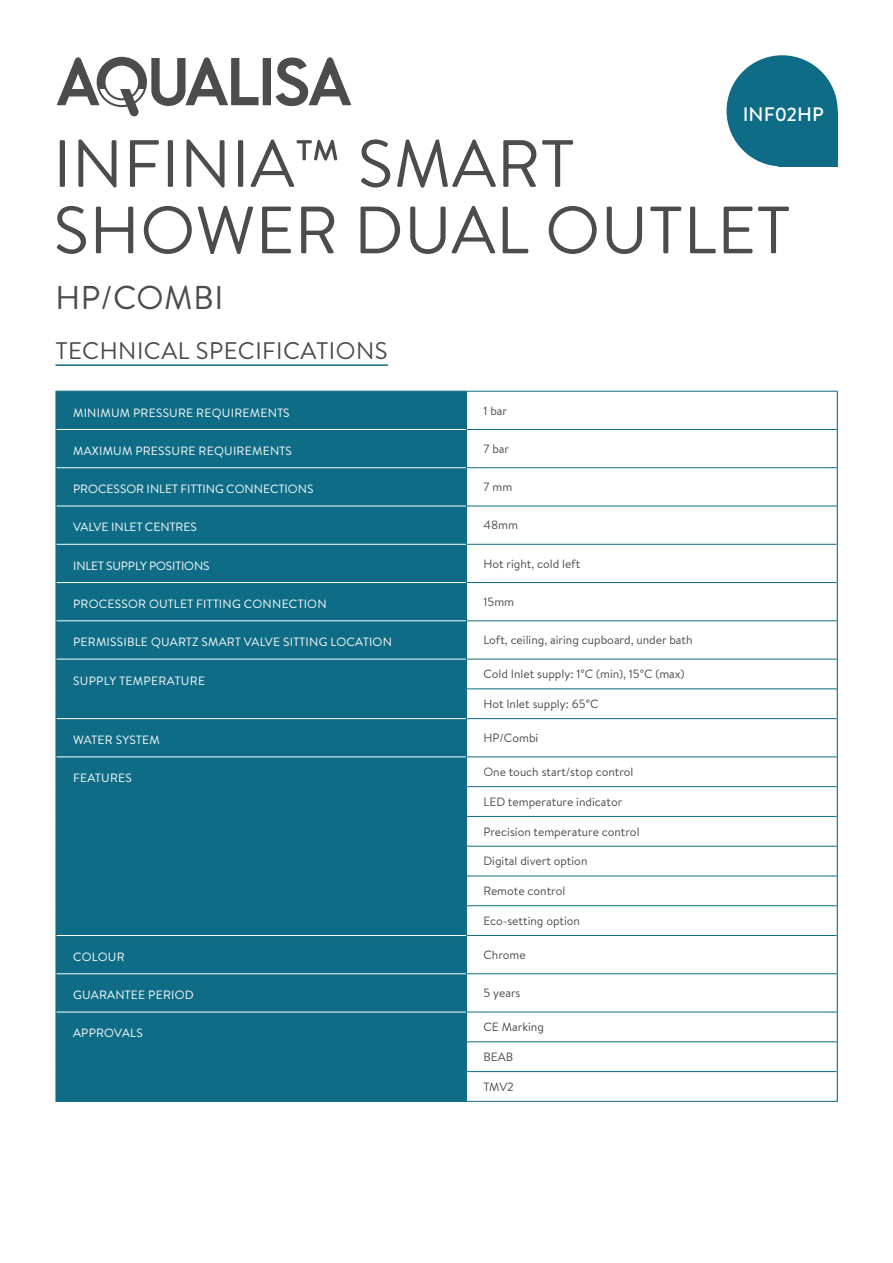
<style>
.page{position:relative;width:893px;height:1263px;background:#fff}
.page>*{position:absolute;margin:0;border:0;box-sizing:border-box;transform-origin:0 0}
.t1{font:66.75px/66.4px "Brandon Text";letter-spacing:.01em;color:#4b4c4d}
.t2{font:33px "Brandon Text";letter-spacing:.02em;color:#4b4c4d}
.t3{font:24px "Brandon Text";letter-spacing:.02em;color:#4b4c4d}
.t4{font:500 19.5px "Brandon Grotesque";color:#fff}
.t5{font:12px "Brandon Text";color:#4b4c4d}
.t6{font:12px "Brandon Grotesque";letter-spacing:.02em;color:#fff}
.t7{font:12px "Brandon Grotesque";color:#fff}
.t8{font:12px "Brandon Grotesque";letter-spacing:-.01em;color:#fff}
</style>
<div class="page">
<svg style="left:57px;top:57px;width:294px;height:60px"></svg>
<div style="left:726px;top:55px;width:112px;height:111px;background:#0f6c86;border-radius:50%"></div>
<div style="left:778px;top:111px;width:60px;height:56px;background:#0f6c86"></div>
<div style="left:57px;top:392px;width:409px;height:709px;background:#0f6c86"></div>
<svg style="left:467px;top:392px;width:370px;height:709px"></svg>
<hr style="left:55px;top:392px;width:2px;height:37px;background:#0f6c86">
<hr style="left:466px;top:392px;width:1px;height:37px;background:#0f6c86">
<hr style="left:837px;top:392px;width:1px;height:37px;background:#0f6c86">
<hr style="left:55px;top:429px;width:2px;height:39px;background:#0f6c86">
<hr style="left:466px;top:429px;width:1px;height:39px;background:#0f6c86">
<hr style="left:837px;top:429px;width:1px;height:39px;background:#0f6c86">
<hr style="left:55px;top:468px;width:2px;height:38px;background:#0f6c86">
<hr style="left:466px;top:468px;width:1px;height:38px;background:#0f6c86">
<hr style="left:837px;top:468px;width:1px;height:38px;background:#0f6c86">
<hr style="left:55px;top:506px;width:2px;height:38px;background:#0f6c86">
<hr style="left:466px;top:506px;width:1px;height:38px;background:#0f6c86">
<hr style="left:837px;top:506px;width:1px;height:38px;background:#0f6c86">
<hr style="left:55px;top:544px;width:2px;height:38px;background:#0f6c86">
<hr style="left:466px;top:544px;width:1px;height:38px;background:#0f6c86">
<hr style="left:837px;top:544px;width:1px;height:38px;background:#0f6c86">
<hr style="left:55px;top:582px;width:2px;height:39px;background:#0f6c86">
<hr style="left:466px;top:582px;width:1px;height:39px;background:#0f6c86">
<hr style="left:837px;top:582px;width:1px;height:39px;background:#0f6c86">
<hr style="left:55px;top:621px;width:2px;height:38px;background:#0f6c86">
<hr style="left:466px;top:621px;width:1px;height:38px;background:#0f6c86">
<hr style="left:837px;top:621px;width:1px;height:38px;background:#0f6c86">
<hr style="left:55px;top:659px;width:2px;height:30px;background:#0f6c86">
<hr style="left:466px;top:659px;width:1px;height:30px;background:#0f6c86">
<hr style="left:837px;top:659px;width:1px;height:30px;background:#0f6c86">
<hr style="left:55px;top:689px;width:2px;height:30px;background:#0f6c86">
<hr style="left:466px;top:689px;width:1px;height:30px;background:#0f6c86">
<hr style="left:837px;top:689px;width:1px;height:30px;background:#0f6c86">
<hr style="left:55px;top:719px;width:2px;height:38px;background:#0f6c86">
<hr style="left:466px;top:719px;width:1px;height:38px;background:#0f6c86">
<hr style="left:837px;top:719px;width:1px;height:38px;background:#0f6c86">
<hr style="left:55px;top:757px;width:2px;height:30px;background:#0f6c86">
<hr style="left:466px;top:757px;width:1px;height:30px;background:#0f6c86">
<hr style="left:837px;top:757px;width:1px;height:30px;background:#0f6c86">
<hr style="left:55px;top:787px;width:2px;height:29px;background:#0f6c86">
<svg style="left:466px;top:787px;width:1px;height:29px"></svg>
<svg style="left:837px;top:787px;width:1px;height:29px"></svg>
<hr style="left:55px;top:816px;width:2px;height:30px;background:#0f6c86">
<hr style="left:466px;top:816px;width:1px;height:30px;background:#0f6c86">
<hr style="left:837px;top:816px;width:1px;height:30px;background:#0f6c86">
<hr style="left:55px;top:846px;width:2px;height:30px;background:#0f6c86">
<hr style="left:466px;top:846px;width:1px;height:30px;background:#0f6c86">
<hr style="left:837px;top:846px;width:1px;height:30px;background:#0f6c86">
<hr style="left:55px;top:876px;width:2px;height:30px;background:#0f6c86">
<hr style="left:466px;top:876px;width:1px;height:30px;background:#0f6c86">
<hr style="left:837px;top:876px;width:1px;height:30px;background:#0f6c86">
<hr style="left:55px;top:906px;width:2px;height:29px;background:#0f6c86">
<svg style="left:466px;top:906px;width:1px;height:29px"></svg>
<svg style="left:837px;top:906px;width:1px;height:29px"></svg>
<hr style="left:55px;top:935px;width:2px;height:39px;background:#0f6c86">
<hr style="left:466px;top:935px;width:1px;height:39px;background:#0f6c86">
<hr style="left:837px;top:935px;width:1px;height:39px;background:#0f6c86">
<hr style="left:55px;top:974px;width:2px;height:38px;background:#0f6c86">
<hr style="left:466px;top:974px;width:1px;height:38px;background:#0f6c86">
<hr style="left:837px;top:974px;width:1px;height:38px;background:#0f6c86">
<hr style="left:55px;top:1012px;width:2px;height:30px;background:#0f6c86">
<hr style="left:466px;top:1012px;width:1px;height:30px;background:#0f6c86">
<hr style="left:837px;top:1012px;width:1px;height:30px;background:#0f6c86">
<hr style="left:55px;top:1042px;width:2px;height:29px;background:#0f6c86">
<svg style="left:466px;top:1042px;width:1px;height:29px"></svg>
<svg style="left:837px;top:1042px;width:1px;height:29px"></svg>
<hr style="left:55px;top:1071px;width:2px;height:30px;background:#0f6c86">
<hr style="left:466px;top:1071px;width:1px;height:30px;background:#0f6c86">
<hr style="left:837px;top:1071px;width:1px;height:30px;background:#0f6c86">
<hr style="left:55px;top:1101px;width:412px;height:1px;background:#0f6c86">
<hr style="left:467px;top:786px;width:370px;height:1px;background:#0f6c86">
<hr style="left:467px;top:816px;width:370px;height:1px;background:#0f6c86">
<hr style="left:467px;top:846px;width:370px;height:1px;background:#0f6c86">
<hr style="left:467px;top:876px;width:370px;height:1px;background:#0f6c86">
<hr style="left:467px;top:905px;width:370px;height:1px;background:#0f6c86">
<hr style="left:467px;top:1041px;width:370px;height:1px;background:#0f6c86">
<hr style="left:467px;top:1071px;width:370px;height:1px;background:#0f6c86">
<hr style="left:57px;top:1012px;width:409px;height:1px;background:#fff">
<hr style="left:467px;top:1012px;width:370px;height:1px;background:#0f6c86">
<hr style="left:57px;top:935px;width:409px;height:1px;background:#fff">
<hr style="left:57px;top:973px;width:409px;height:1px;background:#fff">
<hr style="left:467px;top:935px;width:370px;height:1px;background:#0f6c86">
<hr style="left:467px;top:973px;width:370px;height:1px;background:#0f6c86">
<hr style="left:57px;top:756px;width:409px;height:1px;background:#fff">
<hr style="left:467px;top:756px;width:370px;height:1px;background:#0f6c86">
<hr style="left:466px;top:391px;width:372px;height:1px;background:#0f6c86">
<hr style="left:57px;top:429px;width:409px;height:1px;background:#fff">
<hr style="left:57px;top:467px;width:409px;height:1px;background:#fff">
<hr style="left:57px;top:506px;width:409px;height:1px;background:#fff">
<hr style="left:57px;top:544px;width:409px;height:1px;background:#fff">
<hr style="left:57px;top:582px;width:409px;height:1px;background:#fff">
<hr style="left:57px;top:620px;width:409px;height:1px;background:#fff">
<hr style="left:57px;top:659px;width:409px;height:1px;background:#fff">
<hr style="left:57px;top:718px;width:409px;height:1px;background:#fff">
<hr style="left:467px;top:429px;width:370px;height:1px;background:#0f6c86">
<hr style="left:467px;top:467px;width:370px;height:1px;background:#0f6c86">
<hr style="left:467px;top:506px;width:370px;height:1px;background:#0f6c86">
<hr style="left:467px;top:544px;width:370px;height:1px;background:#0f6c86">
<hr style="left:467px;top:582px;width:370px;height:1px;background:#0f6c86">
<hr style="left:467px;top:620px;width:370px;height:1px;background:#0f6c86">
<hr style="left:467px;top:659px;width:370px;height:1px;background:#0f6c86">
<hr style="left:467px;top:718px;width:370px;height:1px;background:#0f6c86">
<hr style="left:467px;top:1101px;width:371px;height:1px;background:#0f6c86">
<hr style="left:55px;top:391px;width:411px;height:1px;background:#0f6c86">
<hr style="left:467px;top:689px;width:370px;height:1px;background:#0f6c86">
<hr style="left:55px;top:364px;width:333px;height:2px;background:#0f6c86">
<p class="t4" style="left:743px;top:101px;width:82px">INF02HP</p>
<p class="t1" style="left:53px;top:128px;width:739px">INFINIA™ SMART<br>SHOWER DUAL OUTLET</p>
<p class="t2" style="left:56px;top:275px;width:169px">HP/COMBI</p>
<p class="t3" style="left:55px;top:334px;width:334px">TECHNICAL SPECIFICATIONS</p>
<p class="t6" style="left:73px;top:404px;width:218px">MINIMUM PRESSURE REQUIREMENTS</p>
<p class="t5" style="left:483px;top:402px;width:25px">1 bar</p>
<p class="t6" style="left:73px;top:442px;width:220px">MAXIMUM PRESSURE REQUIREMENTS</p>
<p class="t5" style="left:483px;top:440px;width:27px">7 bar</p>
<p class="t7" style="left:73px;top:481px;width:242px">PROCESSOR INLET FITTING CONNECTIONS</p>
<p class="t5" style="left:483px;top:479px;width:30px">7 mm</p>
<p class="t7" style="left:73px;top:519px;width:125px">VALVE INLET CENTRES</p>
<p class="t5" style="left:483px;top:517px;width:36px">48mm</p>
<p class="t8" style="left:73px;top:557px;width:138px">INLET SUPPLY POSITIONS</p>
<p class="t5" style="left:483px;top:555px;width:98px">Hot right, cold left</p>
<p class="t6" style="left:73px;top:596px;width:255px">PROCESSOR OUTLET FITTING CONNECTION</p>
<p class="t5" style="left:483px;top:593px;width:32px">15mm</p>
<p class="t6" style="left:73px;top:634px;width:320px">PERMISSIBLE QUARTZ SMART VALVE SITTING LOCATION</p>
<p class="t5" style="left:483px;top:632px;width:211px">Loft, ceiling, airing cupboard, under bath</p>
<p class="t6" style="left:73px;top:672px;width:134px">SUPPLY TEMPERATURE</p>
<p class="t5" style="left:483px;top:666px;width:203px">Cold Inlet supply: 1°C (min), 15°C (max)</p>
<p class="t5" style="left:483px;top:695px;width:116px">Hot Inlet supply: 65°C</p>
<p class="t6" style="left:73px;top:732px;width:88px">WATER SYSTEM</p>
<p class="t5" style="left:483px;top:729px;width:56px">HP/Combi</p>
<p class="t6" style="left:73px;top:770px;width:60px">FEATURES</p>
<p class="t5" style="left:483px;top:764px;width:151px">One touch start/stop control</p>
<p class="t5" style="left:483px;top:793px;width:140px">LED temperature indicator</p>
<p class="t5" style="left:483px;top:823px;width:158px">Precision temperature control</p>
<p class="t5" style="left:483px;top:853px;width:105px">Digital divert option</p>
<p class="t5" style="left:483px;top:883px;width:83px">Remote control</p>
<p class="t5" style="left:483px;top:912px;width:98px">Eco-setting option</p>
<p class="t6" style="left:73px;top:948px;width:53px">COLOUR</p>
<p class="t5" style="left:483px;top:946px;width:44px">Chrome</p>
<p class="t6" style="left:73px;top:987px;width:122px">GUARANTEE PERIOD</p>
<p class="t5" style="left:483px;top:985px;width:38px">5 years</p>
<p class="t6" style="left:73px;top:1025px;width:71px">APPROVALS</p>
<p class="t5" style="left:483px;top:1019px;width:62px">CE Marking</p>
<p class="t5" style="left:483px;top:1048px;width:31px">BEAB</p>
<p class="t5" style="left:483px;top:1078px;width:32px">TMV2</p>
</div>
